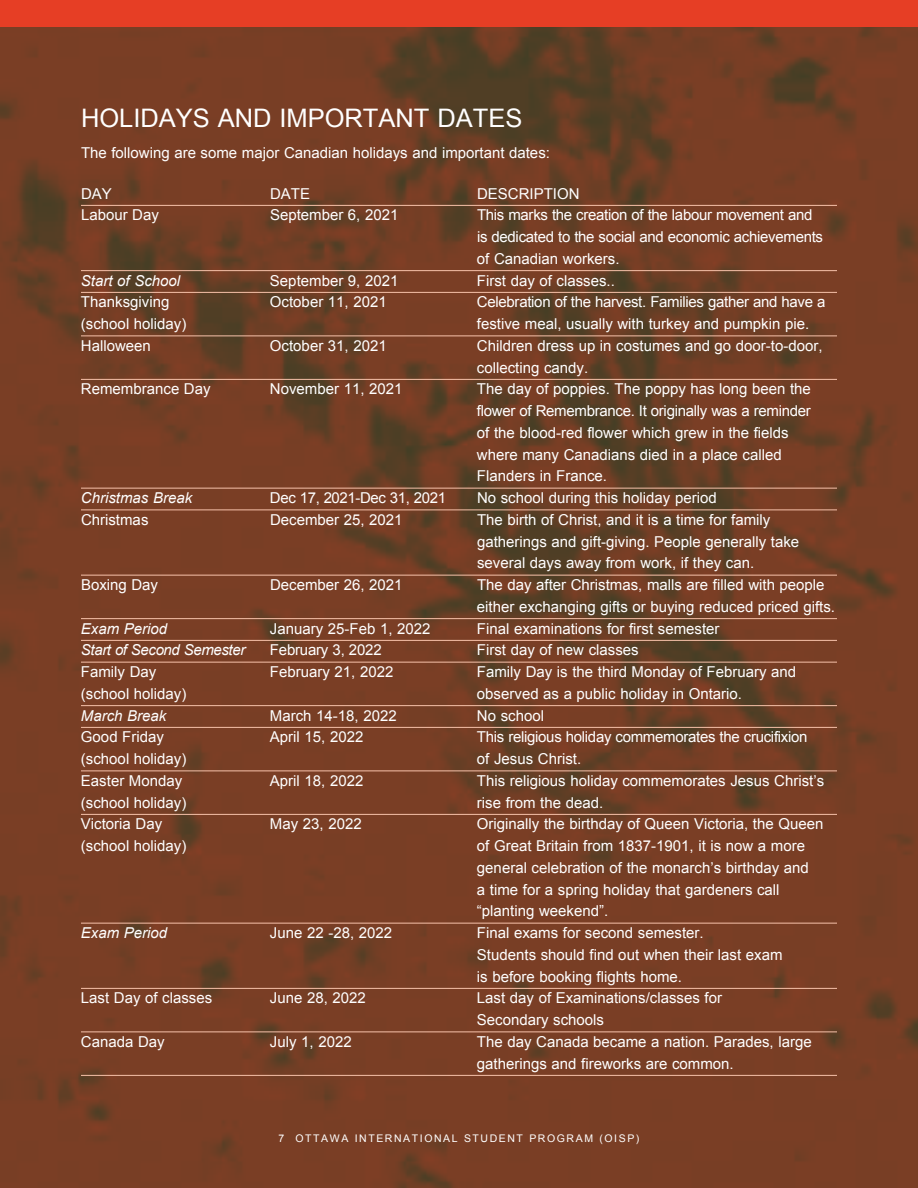
<style>
.page{position:relative;width:918px;height:1188px;background:#fff}
.page>*{position:absolute;margin:0;border:0;box-sizing:border-box;transform-origin:0 0}
.t1{font:25.5px "Arial";color:#fff}
.t2{font:15px/21.8px "Arial";color:#fff}
.t3{font:15px/21.8px "Arial";letter-spacing:-.02em;color:#fff}
.t4{font:italic 15px "Arial";color:#fff}
.t5{font:15px "Arial";letter-spacing:-.025em;color:#fff}
.t6{font:italic 15px "Arial";letter-spacing:-.025em;color:#fff}
.t7{font:10.5px "Arial";letter-spacing:.15em;color:#fff}
</style>
<div class="page">
<img style="left:0;top:27px;width:918px;height:1161px">
<hr style="left:81px;top:205px;width:756px;height:1px;background:#f7c2aa">
<hr style="left:81px;top:270px;width:756px;height:1px;background:#f7c2aa">
<hr style="left:81px;top:292px;width:756px;height:1px;background:#f7c2aa">
<hr style="left:81px;top:336px;width:756px;height:1px;background:#f7c2aa">
<hr style="left:81px;top:379px;width:756px;height:1px;background:#f7c2aa">
<hr style="left:81px;top:488px;width:756px;height:1px;background:#f7c2aa">
<hr style="left:81px;top:510px;width:756px;height:1px;background:#f7c2aa">
<hr style="left:81px;top:575px;width:756px;height:1px;background:#f7c2aa">
<hr style="left:81px;top:618px;width:756px;height:1px;background:#f7c2aa">
<hr style="left:81px;top:640px;width:756px;height:1px;background:#f7c2aa">
<hr style="left:81px;top:662px;width:756px;height:1px;background:#f7c2aa">
<hr style="left:81px;top:705px;width:756px;height:1px;background:#f7c2aa">
<hr style="left:81px;top:727px;width:756px;height:1px;background:#f7c2aa">
<hr style="left:81px;top:771px;width:756px;height:1px;background:#f7c2aa">
<hr style="left:81px;top:814px;width:756px;height:1px;background:#f7c2aa">
<hr style="left:81px;top:923px;width:756px;height:1px;background:#f7c2aa">
<hr style="left:81px;top:988px;width:756px;height:1px;background:#f7c2aa">
<hr style="left:81px;top:1032px;width:756px;height:1px;background:#f7c2aa">
<hr style="left:81px;top:1075px;width:756px;height:1px;background:#f7c2aa">
<div style="left:0;top:0;width:918px;height:27px;background:#e63e25"></div>
<h1 class="t1" style="left:81px;top:101px;width:443px">HOLIDAYS AND IMPORTANT DATES</h1>
<p class="t2" style="left:81px;top:142px;width:471px">The following are some major Canadian holidays and important dates:</p>
<p class="t2" style="left:81px;top:183px;width:32px">DAY</p>
<p class="t2" style="left:270px;top:183px;width:42px">DATE</p>
<p class="t2" style="left:477px;top:183px;width:104px">DESCRIPTION</p>
<p class="t2" style="left:81px;top:204px;width:79px">Labour Day</p>
<p class="t2" style="left:270px;top:204px;width:130px">September 6, 2021</p>
<p class="t3" style="left:477px;top:204px;width:348px">This marks the creation of the labour movement and is dedicated to the social and economic achievements of Canadian workers.</p>
<p class="t4" style="left:81px;top:271px;width:101px">Start of School</p>
<p class="t2" style="left:270px;top:270px;width:130px">September 9, 2021</p>
<p class="t2" style="left:477px;top:270px;width:139px">First day of classes..</p>
<p class="t2" style="left:81px;top:291px;width:90px">Thanksgiving</p>
<p class="t2" style="left:270px;top:291px;width:118px">October 11, 2021</p>
<p class="t3" style="left:477px;top:291px;width:350px">Celebration of the harvest. Families gather and have a</p>
<p class="t2" style="left:81px;top:313px;width:107px">(school holiday)</p>
<p class="t2" style="left:477px;top:313px;width:334px">festive meal, usually with turkey and pumpkin pie.</p>
<p class="t2" style="left:81px;top:335px;width:72px">Halloween</p>
<p class="t2" style="left:270px;top:335px;width:118px">October 31, 2021</p>
<p class="t2" style="left:477px;top:335px;width:347px">Children dress up in costumes and go door-to-door, collecting candy.</p>
<p class="t2" style="left:81px;top:378px;width:131px">Remembrance Day</p>
<p class="t2" style="left:270px;top:378px;width:134px">November 11, 2021</p>
<p class="t2" style="left:477px;top:378px;width:335px">The day of poppies. The poppy has long been the flower of Remembrance. It originally was a reminder of the blood-red flower which grew in the fields where many Canadians died in a place called Flanders in France.</p>
<p class="t4" style="left:81px;top:488px;width:113px">Christmas Break</p>
<p class="t5" style="left:270px;top:488px;width:178px">Dec 17, 2021-Dec 31, 2021</p>
<p class="t2" style="left:477px;top:487px;width:241px">No school during this holiday period</p>
<p class="t2" style="left:81px;top:509px;width:69px">Christmas</p>
<p class="t2" style="left:270px;top:509px;width:134px">December 25, 2021</p>
<p class="t2" style="left:477px;top:509px;width:324px">The birth of Christ, and it is a time for family gatherings and gift-giving. People generally take several days away from work, if they can.</p>
<p class="t2" style="left:81px;top:574px;width:79px">Boxing Day</p>
<p class="t2" style="left:270px;top:574px;width:134px">December 26, 2021</p>
<p class="t2" style="left:477px;top:574px;width:360px">The day after Christmas, malls are filled with people either exchanging gifts or buying reduced priced gifts.</p>
<p class="t4" style="left:81px;top:619px;width:88px">Exam Period</p>
<p class="t2" style="left:270px;top:618px;width:162px">January 25-Feb 1, 2022</p>
<p class="t2" style="left:477px;top:618px;width:244px">Final examinations for first semester</p>
<p class="t6" style="left:81px;top:640px;width:166px">Start of Second Semester</p>
<p class="t2" style="left:270px;top:639px;width:113px">February 3, 2022</p>
<p class="t2" style="left:477px;top:639px;width:163px">First day of new classes</p>
<p class="t2" style="left:81px;top:661px;width:77px">Family Day</p>
<p class="t2" style="left:270px;top:661px;width:125px">February 21, 2022</p>
<p class="t2" style="left:477px;top:661px;width:321px">Family Day is the third Monday of February and</p>
<p class="t2" style="left:81px;top:683px;width:107px">(school holiday)</p>
<p class="t2" style="left:477px;top:683px;width:267px">observed as a public holiday in Ontario.</p>
<p class="t4" style="left:81px;top:706px;width:87px">March Break</p>
<p class="t2" style="left:270px;top:705px;width:128px">March 14-18, 2022</p>
<p class="t2" style="left:477px;top:705px;width:69px">No school</p>
<p class="t2" style="left:81px;top:726px;width:84px">Good Friday</p>
<p class="t2" style="left:270px;top:726px;width:95px">April 15, 2022</p>
<p class="t3" style="left:477px;top:726px;width:332px">This religious holiday commemorates the crucifixion</p>
<p class="t2" style="left:81px;top:748px;width:107px">(school holiday)</p>
<p class="t2" style="left:477px;top:748px;width:106px">of Jesus Christ.</p>
<p class="t2" style="left:81px;top:770px;width:103px">Easter Monday</p>
<p class="t2" style="left:270px;top:770px;width:95px">April 18, 2022</p>
<p class="t2" style="left:477px;top:770px;width:349px">This religious holiday commemorates Jesus Christ’s</p>
<p class="t2" style="left:81px;top:792px;width:107px">(school holiday)</p>
<p class="t2" style="left:477px;top:792px;width:128px">rise from the dead.</p>
<p class="t2" style="left:81px;top:813px;width:83px">Victoria Day</p>
<p class="t2" style="left:270px;top:813px;width:93px">May 23, 2022</p>
<p class="t2" style="left:477px;top:813px;width:348px">Originally the birthday of Queen Victoria, the Queen</p>
<p class="t2" style="left:81px;top:835px;width:107px">(school holiday)</p>
<p class="t2" style="left:477px;top:835px;width:333px">of Great Britain from 1837-1901, it is now a more general celebration of the monarch’s birthday and a time for a spring holiday that gardeners call “planting weekend”.</p>
<p class="t4" style="left:81px;top:923px;width:88px">Exam Period</p>
<p class="t2" style="left:270px;top:922px;width:124px">June 22 -28, 2022</p>
<p class="t2" style="left:477px;top:922px;width:307px">Final exams for second semester.<br>Students should find out when their last exam is before booking flights home.</p>
<p class="t2" style="left:81px;top:987px;width:133px">Last Day of classes</p>
<p class="t2" style="left:270px;top:987px;width:97px">June 28, 2022</p>
<p class="t2" style="left:477px;top:987px;width:247px">Last day of Examinations/classes for<br>Secondary schools</p>
<p class="t2" style="left:81px;top:1031px;width:85px">Canada Day</p>
<p class="t2" style="left:270px;top:1031px;width:83px">July 1, 2022</p>
<p class="t2" style="left:477px;top:1031px;width:336px">The day Canada became a nation. Parades, large gatherings and fireworks are common.</p>
<p class="t7" style="left:279px;top:1131px;width:362px">7 OTTAWA INTERNATIONAL STUDENT PROGRAM (OISP)</p>
</div>
